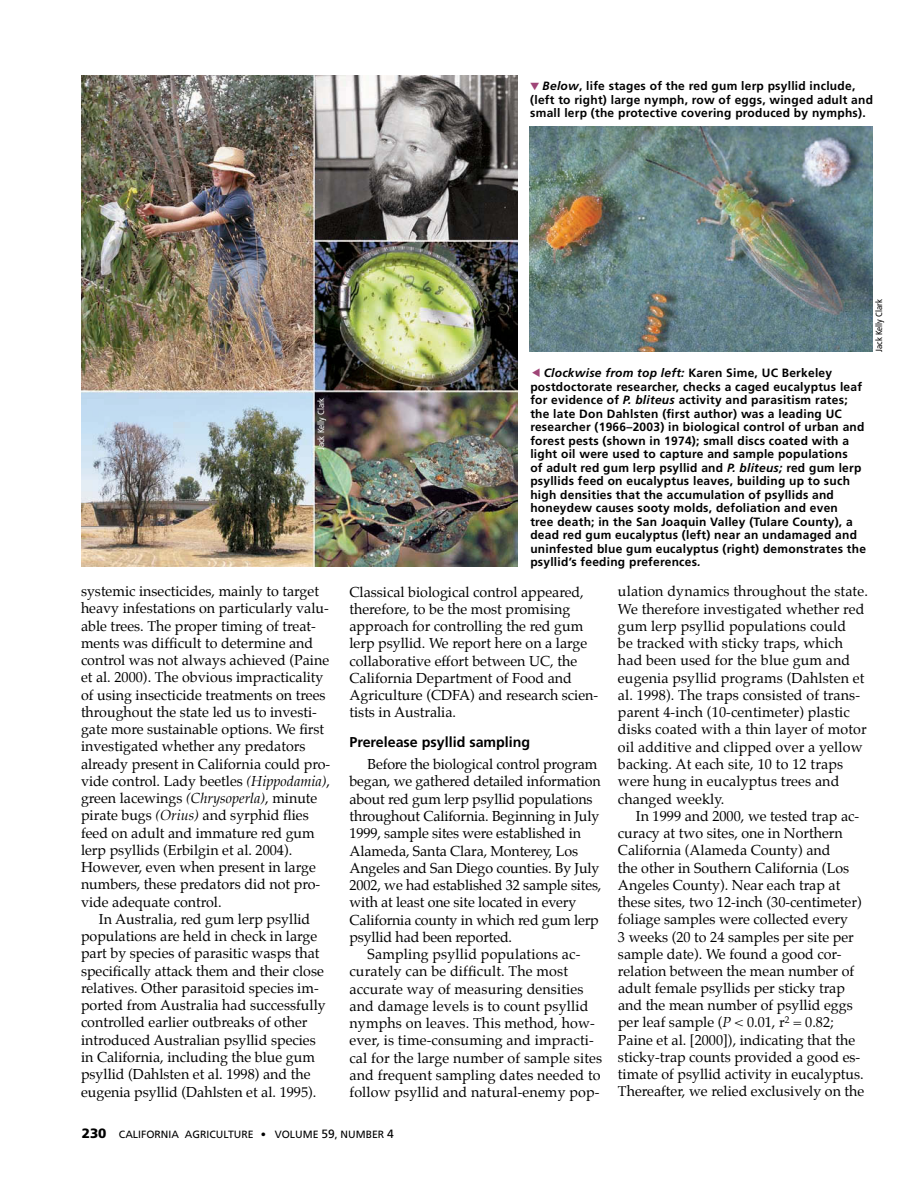
<style>
.page{position:relative;width:918px;height:1188px;background:#fff}
.page>*{position:absolute;margin:0;border:0;box-sizing:border-box;transform-origin:0 0}
.t1{font:14.25px/17.2px "Palatino";color:#000}
.t2{font:700 14.25px "Frutiger";color:#000}
.t3{font:700 12px/13.5px "Frutiger";letter-spacing:.02em;color:#000}
.t4{font:10.5px "Frutiger";color:#000}
.t5{font:condensed 9px "Frutiger";color:#000}
.t6{font:condensed 9px "Frutiger";color:#fff}
.s1{color:#9f4577}
.s2{font-style:italic}
.s3{font-weight:900;font-size:13.5px}
.s4{font-size:12px}
</style>
<div class="page">
<img style="left:530px;top:127px;width:343px;height:224px">
<img style="left:81px;top:76px;width:437px;height:491px">
<p class="t3" style="left:530px;top:79px;width:344px"><span class="s1">▼</span> <span class="s2">Below</span>, life stages of the red gum lerp psyllid include, (left to right) large nymph, row of eggs, winged adult and small lerp (the protective covering produced by nymphs).</p>
<p class="t6" style="left:316px;top:450px;width:54px;rotate:-90deg">Jack Kelly Clark</p>
<p class="t1" style="left:81px;top:584px;width:251px">systemic insecticides, mainly to target heavy infestations on particularly valu&shy;able trees. The proper timing of treat&shy;ments was difficult to determine and control was not always achieved (Paine et al. 2000). The obvious impracticality of using insecticide treatments on trees throughout the state led us to investi&shy;gate more sustainable options. We first investigated whether any predators already present in California could pro&shy;vide control. Lady beetles <span class="s2">(Hippodamia)</span>, green lacewings <span class="s2">(Chrysoperla)</span>, minute pirate bugs <span class="s2">(Orius)</span> and syrphid flies feed on adult and immature red gum lerp psyllids (Erbilgin et al. 2004).<br>However, even when present in large numbers, these predators did not pro&shy;vide adequate control.</p>
<p class="t1" style="left:81px;top:912px;width:246px;text-indent:18px">In Australia, red gum lerp psyllid populations are held in check in large part by species of parasitic wasps that specifically attack them and their close relatives. Other parasitoid species im&shy;ported from Australia had successfully controlled earlier outbreaks of other introduced Australian psyllid species in California, including the blue gum psyllid (Dahlsten et al. 1998) and the eugenia psyllid (Dahlsten et al. 1995).</p>
<p class="t3" style="left:530px;top:366px;width:337px;text-indent:13px"><span class="s2">Clockwise from top left:</span> Karen Sime, UC Berkeley postdoctorate researcher, checks a caged eucalyptus leaf for evidence of <span class="s2">P. bliteus</span> activity and parasitism rates; the late Don Dahlsten (first author) was a leading UC researcher (1966–2003) in biological control of urban and forest pests (shown in 1974); small discs coated with a light oil were used to capture and sample populations<br>of adult red gum lerp psyllid and <span class="s2">P. bliteus;</span> red gum lerp psyllids feed on eucalyptus leaves, building up to such high densities that the accumulation of psyllids and honeydew causes sooty molds, defoliation and even<br>tree death; in the San Joaquin Valley (Tulare County), a dead red gum eucalyptus (left) near an undamaged and uninfested blue gum eucalyptus (right) demonstrates the psyllid’s feeding preferences<span class="s2">.</span></p>
<p class="t1" style="left:349px;top:584px;width:250px">Classical biological control appeared, therefore, to be the most promising approach for controlling the red gum lerp psyllid. We report here on a large collaborative effort between UC, the California Department of Food and Agriculture (CDFA) and research scien&shy;tists in Australia.</p>
<p class="t2" style="left:349px;top:734px;width:182px">Prerelease psyllid sampling</p>
<p class="t1" style="left:349px;top:757px;width:254px;text-indent:18px">Before the biological control program began, we gathered detailed information about red gum lerp psyllid populations throughout California. Beginning in July 1999, sample sites were established in Alameda, Santa Clara, Monterey, Los Angeles and San Diego counties. By July 2002, we had established 32 sample sites, with at least one site located in every California county in which red gum lerp psyllid had been reported.</p>
<p class="t1" style="left:350px;top:947px;width:254px;text-indent:18px">Sampling psyllid populations ac&shy;curately can be difficult. The most accurate way of measuring densities and damage levels is to count psyllid nymphs on leaves. This method, how&shy;ever, is time-consuming and impracti&shy;cal for the large number of sample sites and frequent sampling dates needed to follow psyllid and natural-enemy pop-</p>
<p class="t1" style="left:618px;top:584px;width:251px">ulation dynamics throughout the state.<br>We therefore investigated whether red gum lerp psyllid populations could<br>be tracked with sticky traps, which had been used for the blue gum and eugenia psyllid programs (Dahlsten et al. 1998). The traps consisted of trans&shy;parent 4-inch (10-centimeter) plastic disks coated with a thin layer of motor oil additive and clipped over a yellow backing. At each site, 10 to 12 traps were hung in eucalyptus trees and changed weekly.</p>
<p class="t1" style="left:618px;top:808px;width:248px;text-indent:18px">In 1999 and 2000, we tested trap ac&shy;curacy at two sites, one in Northern California (Alameda County) and<br>the other in Southern California (Los Angeles County). Near each trap at these sites, two 12-inch (30-centimeter) foliage samples were collected every<br>3 weeks (20 to 24 samples per site per sample date). We found a good cor&shy;relation between the mean number of adult female psyllids per sticky trap and the mean number of psyllid eggs per leaf sample (<span class="s2">P</span> &lt; 0.01, r<sup>2</sup> = 0.82; Paine et al. [2000]), indicating that the sticky-trap counts provided a good es&shy;timate of psyllid activity in eucalyptus.<br>Thereafter, we relied exclusively on the</p>
<p class="t5" style="left:874px;top:352px;width:54px;rotate:-90deg">Jack Kelly Clark</p>
<p class="t4" style="left:82px;top:1128px;width:314px"><span class="s3">230</span> CALIFORNIA AGRICULTURE • VOLUME <span class="s4">59</span>, NUMBER <span class="s4">4</span></p>
</div>
